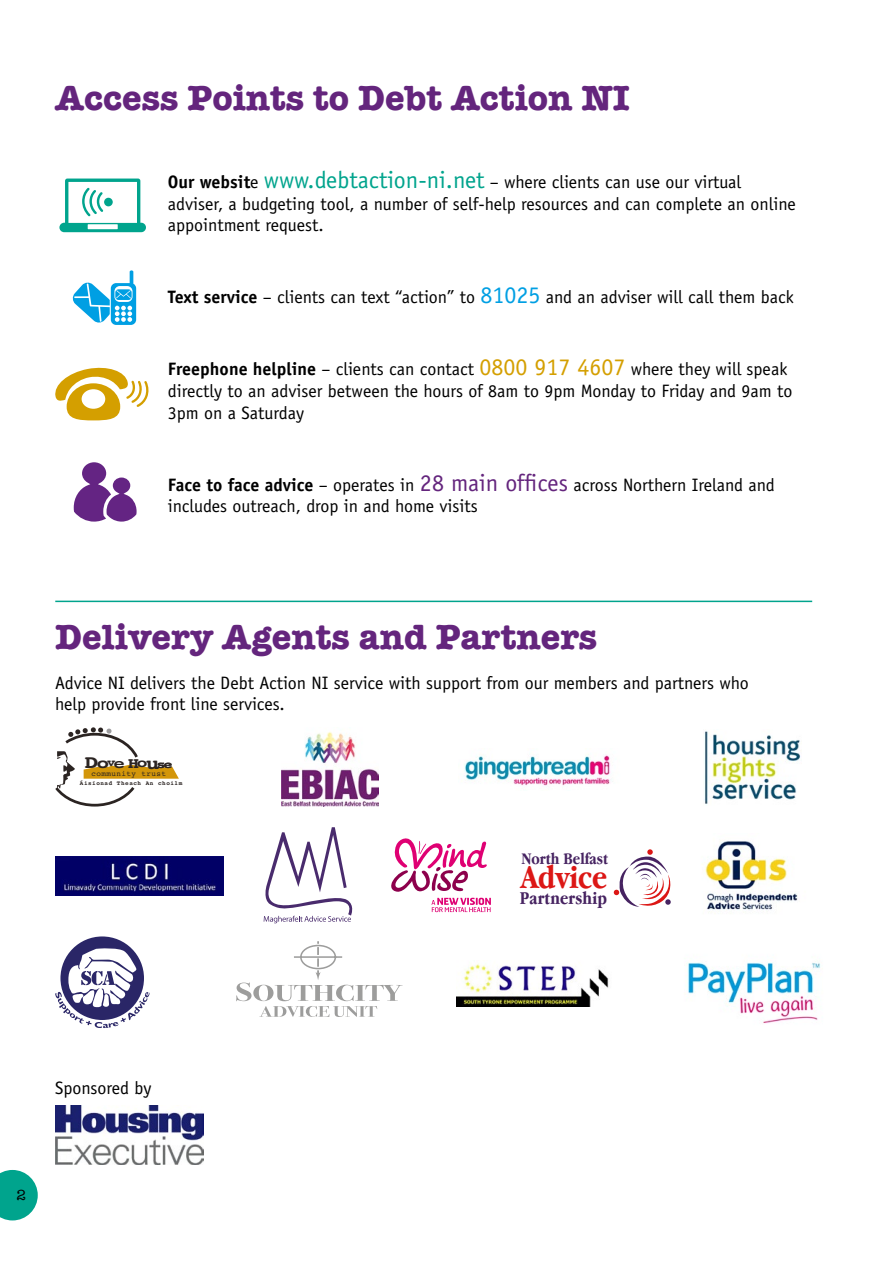
<style>
.page{position:relative;width:893px;height:1263px;background:#fff}
.page>*{position:absolute;margin:0;border:0;box-sizing:border-box;transform-origin:0 0}
.t1{font:700 36px "American Typewriter";color:#64257d}
.t2{font:700 condensed 34.05px "Garamond";letter-spacing:-.005em;color:#dc1715}
.t3{font:700 condensed 18.6px "Garamond";letter-spacing:.01em;color:#462361}
.t4{font:700 18.45px "Courier";color:#2b2422;scale:1.25 1}
.t5{font:18px/21.6px "Officina Sans";color:#000}
.t6{font:700 condensed 16.65px "Garamond";color:#462361}
.t7{font:15px "American Typewriter";color:#000}
.t8{font:7.65px "Courier";letter-spacing:.06em;color:#2b2422}
.t9{font:700 6px "Courier";letter-spacing:.09em;color:#2b2422}
.s1{font-weight:700}
.s2{font-size:24px;color:#00a48d}
.s3{font-size:24px;color:#009fe3}
.s4{font-size:24px;color:#d49f00}
.s5{font-size:24px;color:#64257d}
.s6{font-size:16.35px}
.s7{font-size:12px}
.s8{font-size:15.3px}
.s9{font-size:14.1px}
.s10{font-size:10.95px}
</style>
<div class="page">
<svg style="left:55px;top:727px;width:124px;height:79px"></svg>
<div style="left:60px;top:936px;width:84px;height:84px;background:#2a2667;border-radius:50%"></div>
<svg style="left:55px;top:947px;width:94px;height:81px"></svg>
<svg style="left:236px;top:941px;width:167px;height:76px"></svg>
<img style="left:456px;top:963px;width:153px;height:44px">
<img style="left:687px;top:962px;width:133px;height:62px">
<img style="left:702px;top:841px;width:96px;height:69px">
<svg style="left:614px;top:849px;width:57px;height:58px"></svg>
<img style="left:282px;top:731px;width:97px;height:76px">
<img style="left:55px;top:856px;width:168px;height:39px">
<img style="left:464px;top:755px;width:147px;height:31px">
<svg style="left:264px;top:827px;width:88px;height:96px"></svg>
<svg style="left:391px;top:838px;width:100px;height:74px"></svg>
<img style="left:55px;top:1105px;width:149px;height:59px">
<svg style="left:55px;top:368px;width:93px;height:52px"></svg>
<svg style="left:74px;top:462px;width:63px;height:60px"></svg>
<svg style="left:59px;top:179px;width:87px;height:53px"></svg>
<div style="left:104px;top:198px;width:9px;height:8px;background:#00a48d;border-radius:50%"></div>
<svg style="left:72px;top:270px;width:65px;height:55px"></svg>
<img style="left:704px;top:731px;width:97px;height:74px">
<svg style="left:0;top:1170px;width:38px;height:50px;background:#28b29e"></svg>
<hr style="left:55px;top:601px;width:757px;height:1px;background:#00a48d">
<h1 class="t1" style="left:55px;top:76px;width:576px">Access Points to Debt Action NI</h1>
<p class="t5" style="left:168px;top:171px;width:629px"><span class="s1">Our websit</span>e <span class="s2">www.debtaction-ni.net</span> – where clients can use our virtual adviser, a budgeting tool, a number of self-help resources and can complete an online appointment request.</p>
<p class="t5" style="left:168px;top:286px;width:627px"><span class="s1">Text service</span> – clients can text “action” to <span class="s3">81025</span> and an adviser will call them back</p>
<p class="t5" style="left:168px;top:358px;width:626px"><span class="s1">Freephone helpline</span> – clients can contact <span class="s4">0800 917 4607</span> where they will speak directly to an adviser between the hours of 8am to 9pm Monday to Friday and 9am to<br>3pm on a Saturday</p>
<p class="t5" style="left:168px;top:474px;width:608px"><span class="s1">Face to face advice</span> – operates in <span class="s5">28 main offices</span> across Northern Ireland and includes outreach, drop in and home visits</p>
<h1 class="t1" style="left:55px;top:614px;width:543px">Delivery Agents and Partners</h1>
<p class="t5" style="left:55px;top:672px;width:695px">Advice NI delivers the Debt Action NI service with support from our members and partners who help provide front line services.</p>
<p class="t4" style="left:85px;top:748px;width:71px">D<span class="s6">o</span><span class="s7">v</span><span class="s8">e H</span><span class="s9">o</span>u<span class="s10">se</span></p>
<p class="t8" style="left:91px;top:767px;width:76px">community trust</p>
<p class="t9" style="left:80px;top:778px;width:104px">Áisíonad Theach An choilm</p>
<p class="t6" style="left:521px;top:849px;width:88px">North Belfast</p>
<p class="t3" style="left:520px;top:887px;width:89px">Partnership</p>
<h2 class="t2" style="left:521px;top:858px;width:88px">Advice</h2>
<p class="t5" style="left:55px;top:1077px;width:98px">Sponsored by</p>
<p class="t7" style="left:16px;top:1187px;width:11px">2</p>
</div>
